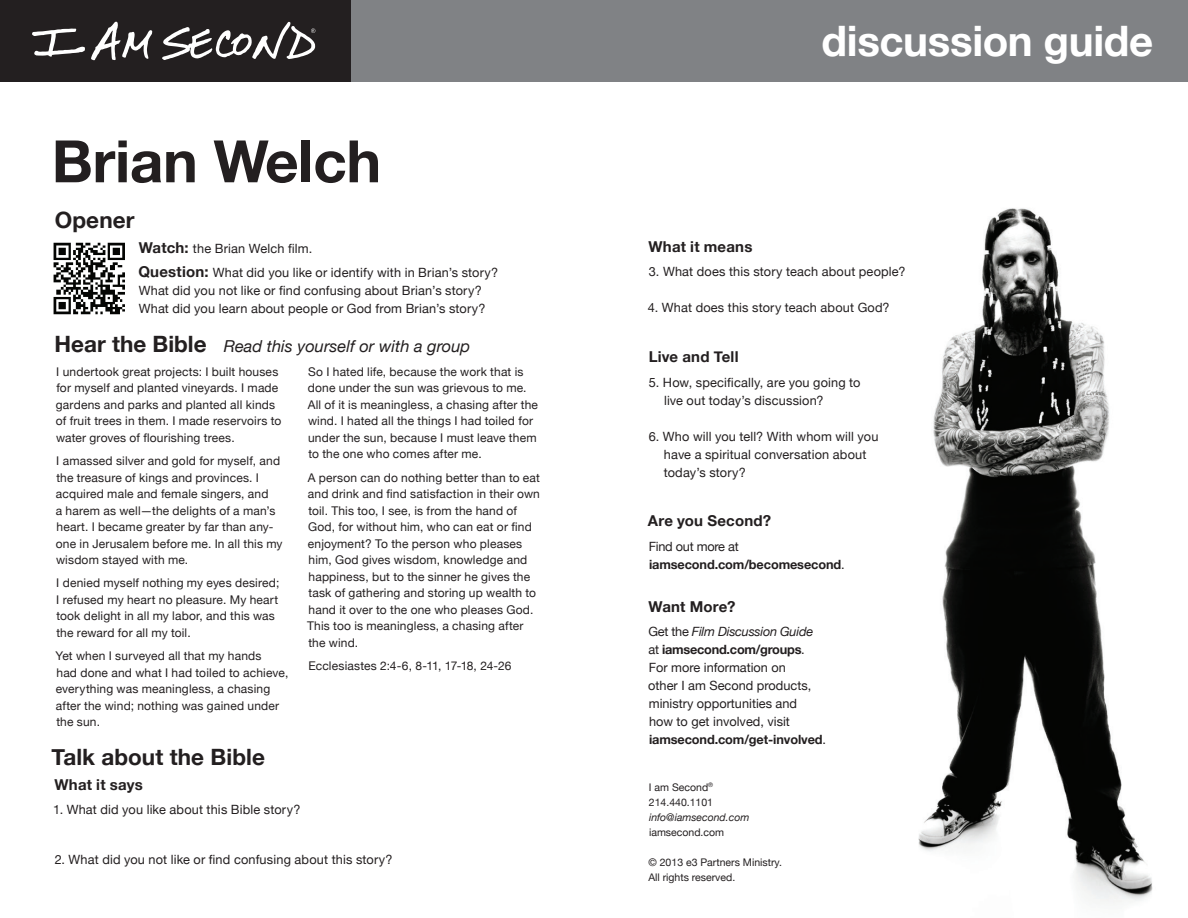
<style>
.page{position:relative;width:1188px;height:918px;background:#fff}
.page>*{position:absolute;margin:0;border:0;box-sizing:border-box;transform-origin:0 0}
.t1{font:700 58.5px "Helvetica Neue";letter-spacing:-.005em;color:#231f20}
.t2{font:700 42px "Helvetica Neue";letter-spacing:-.01em;color:#fff}
.t3{font:700 22.5px "Helvetica Neue";letter-spacing:.005em;color:#231f20}
.t4{font:italic 16.5px "Helvetica Neue";color:#231f20}
.t5{font:700 15px "Helvetica Neue";letter-spacing:.015em;color:#231f20}
.t6{font:12.75px/18px "Helvetica Neue";letter-spacing:.01em;color:#231f20}
.t7{font:700 12.75px/18px "Helvetica Neue";letter-spacing:-.01em;color:#231f20}
.t8{font:12px/16.5px "Helvetica Neue";letter-spacing:.015em;color:#231f20}
.t9{font:10.5px/15px "Helvetica Neue";color:#231f20}
.t10{font:italic 10.5px "Helvetica Neue";color:#231f20}
.s1{font-weight:700;font-size:15px}
.s2{font-weight:700;font-style:normal;font-size:22.5px}
.s3{font-weight:400}
.s4{font-style:italic}
.s5{font-weight:700}
</style>
<div class="page">
<img style="left:918px;top:208px;width:235px;height:695px">
<div style="left:0;top:0;width:1188px;height:82px;background:#808285"></div>
<div style="left:0;top:0;width:350px;height:82px;background:#231f20"></div>
<svg style="left:32px;top:28px;width:53px;height:29px"></svg>
<svg style="left:91px;top:22px;width:61px;height:39px"></svg>
<svg style="left:162px;top:22px;width:153px;height:38px"></svg>
<img style="left:53px;top:242px;width:72px;height:73px">
<h1 class="t1" style="left:52px;top:109px;width:331px">Brian Welch</h1>
<h3 class="t3" style="left:55px;top:199px;width:81px">Opener</h3>
<p class="t6" style="left:138px;top:235px;width:361px;line-height:24.8px"><span class="s1">Watch:</span> the Brian Welch film.<br><span class="s1">Question:</span> What did you like or identify with in Brian’s story?</p>
<p class="t6" style="left:139px;top:281px;width:348px">What did you not like or find confusing about Brian’s story?<br>What did you learn about people or God from Brian’s story?</p>
<h3 class="t4" style="left:55px;top:332px;width:417px"><span class="s2">Hear the Bible</span> Read this yourself or with a group</h3>
<p class="t8" style="left:56px;top:362px;width:227px">I undertook great projects: I built houses for myself and planted vineyards. I made gardens and parks and planted all kinds of fruit trees in them. I made reservoirs to water groves of flourishing trees.</p>
<p class="t8" style="left:56px;top:452px;width:228px">I amassed silver and gold for myself, and the treasure of kings and provinces. I acquired male and female singers, and<br>a harem as well—the delights of a man’s heart. I became greater by far than any&shy;one in Jerusalem before me. In all this my wisdom stayed with me.</p>
<p class="t8" style="left:56px;top:574px;width:225px">I denied myself nothing my eyes desired; I refused my heart no pleasure. My heart took delight in all my labor, and this was the reward for all my toil.</p>
<p class="t8" style="left:55px;top:647px;width:234px">Yet when I surveyed all that my hands<br>had done and what I had toiled to achieve, everything was meaningless, a chasing after the wind; nothing was gained under the sun.</p>
<p class="t8" style="left:308px;top:362px;width:232px">So I hated life, because the work that is done under the sun was grievous to me.<br>All of it is meaningless, a chasing after the wind. I hated all the things I had toiled for under the sun, because I must leave them to the one who comes after me.</p>
<p class="t8" style="left:307px;top:468px;width:234px">A person can do nothing better than to eat and drink and find satisfaction in their own toil. This too, I see, is from the hand of God, for without him, who can eat or find enjoyment? To the person who pleases him, God gives wisdom, knowledge and happiness, but to the sinner he gives the task of gathering and storing up wealth to hand it over to the one who pleases God.<br>This too is meaningless, a chasing after the wind.</p>
<p class="t8" style="left:308px;top:656px;width:205px">Ecclesiastes 2:4-6, 8-11, 17-18, 24-26</p>
<h3 class="t3" style="left:51px;top:737px;width:215px">Talk about the Bible</h3>
<p class="t5" style="left:54px;top:771px;width:90px">What it says</p>
<p class="t6" style="left:53px;top:800px;width:249px">1. What did you like about this Bible story?</p>
<p class="t6" style="left:55px;top:850px;width:339px">2. What did you not like or find confusing about this story?</p>
<h2 class="t2" style="left:822px;top:3px;width:333px">discussion guide</h2>
<p class="t5" style="left:648px;top:233px;width:105px">What it means</p>
<p class="t6" style="left:649px;top:262px;width:258px">3. What does this story teach about people?</p>
<p class="t6" style="left:648px;top:298px;width:243px">4. What does this story teach about God?</p>
<p class="t5" style="left:649px;top:343px;width:91px">Live and Tell</p>
<p class="t6" style="left:664px;top:372px;width:198px;text-indent:-15px">5. How, specifically, are you going to live out today’s discussion?</p>
<p class="t6" style="left:664px;top:426px;width:216px;text-indent:-15px">6. Who will you tell? With whom will you have a spiritual conversation about today’s story?</p>
<p class="t5" style="left:648px;top:507px;width:125px">Are you Second?</p>
<p class="t7" style="left:649px;top:537px;width:197px"><span class="s3">Find out more at </span>iamsecond.com/becomesecond<span class="s3">.</span></p>
<p class="t5" style="left:648px;top:593px;width:89px">Want More?</p>
<p class="t6" style="left:648px;top:622px;width:179px">Get the <span class="s4">Film Discussion Guide </span>at <span class="s5">iamsecond.com/groups</span>.<br>For more information on<br>other I am Second products, ministry opportunities and<br>how to get involved, visit <span class="s5">iamsecond.com/get-involved</span>.</p>
<p class="t9" style="left:649px;top:779px;width:66px">I am Second<sup>®<br></sup>214.440.1101</p>
<p class="t10" style="left:649px;top:808px;width:102px">info@iamsecond.com</p>
<p class="t9" style="left:649px;top:824px;width:77px">iamsecond.com</p>
<p class="t9" style="left:648px;top:854px;width:135px">© 2013 e3 Partners Ministry.<br>All rights reserved.</p>
</div>
